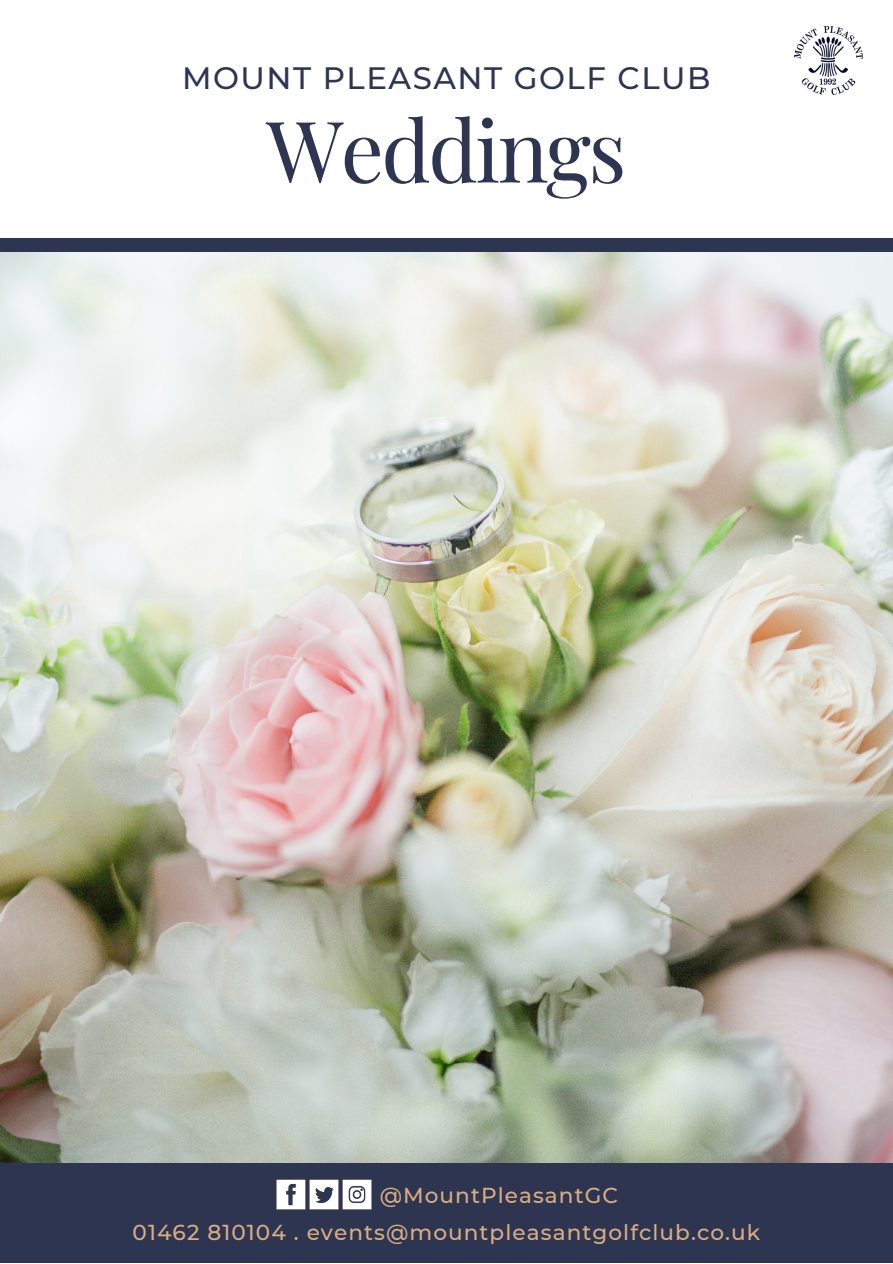
<style>
.page{position:relative;width:893px;height:1264px;background:#fff}
.page>*{position:absolute;margin:0;border:0;box-sizing:border-box;transform-origin:0 0}
.t1{font:85.05px "Playfair Display";letter-spacing:-.03em;color:#2e3551}
.t2{font:500 30.9px "Montserrat";letter-spacing:.05em;color:#2e3551}
.t3{font:500 21.6px "Montserrat";letter-spacing:.05em;color:#d8ad83}
</style>
<div class="page">
<img style="left:0;top:251px;width:892px;height:911px">
<div style="left:0;top:1162px;width:892px;height:100px;background:#2e3551"></div>
<div style="left:0;top:238px;width:892px;height:13px;background:#2e3551"></div>
<img style="left:276px;top:1179px;width:96px;height:31px">
<img style="left:793px;top:26px;width:71px;height:70px">
<h2 class="t2" style="left:182px;top:59px;width:530px">MOUNT PLEASANT GOLF CLUB</h2>
<h1 class="t1" style="left:266px;top:91px;width:361px">Weddings</h1>
<p class="t3" style="left:379px;top:1181px;width:240px">@MountPleasantGC</p>
<p class="t3" style="left:132px;top:1219px;width:629px">01462 810104 . events@mountpleasantgolfclub.co.uk</p>
</div>
